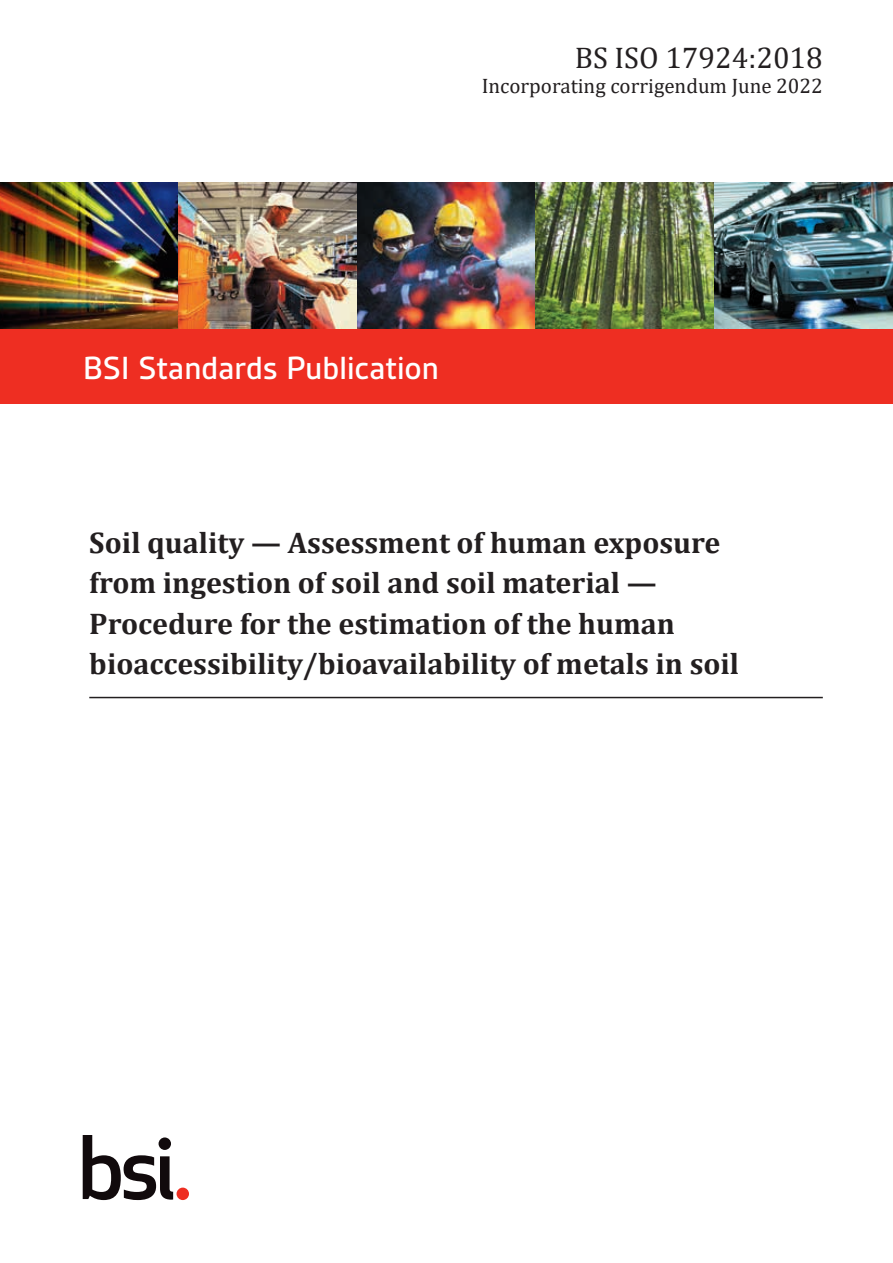
<style>
.page{position:relative;width:893px;height:1263px;background:#fff}
.page>*{position:absolute;margin:0;border:0;box-sizing:border-box;transform-origin:0 0}
.t1{font:500 34.5px "BSI Gesta";letter-spacing:-.015em;color:#fff}
.BS_Cover_Title_A{font:700 30px/40.5px "Cambria";color:#231f20}
.t2{font:30px "Cambria";color:#231f20}
.t3{font:21px "Cambria";color:#231f20}
</style>
<div class="page">
<img style="left:0;top:183px;width:179px;height:146px">
<img style="left:179px;top:183px;width:178px;height:146px">
<img style="left:357px;top:183px;width:179px;height:146px">
<img style="left:536px;top:183px;width:178px;height:146px">
<img style="left:714px;top:183px;width:179px;height:146px">
<div style="left:0;top:329px;width:893px;height:75px;background:#ee2e22"></div>
<svg style="left:83px;top:1135px;width:90px;height:65px"></svg>
<div style="left:177px;top:1187px;width:12px;height:13px;background:#ee2e22;border-radius:50%"></div>
<hr style="left:89px;top:697px;width:734px;height:1px;background:#231f20">
<p class="t2" style="left:575px;top:40px;width:250px">BS ISO 17924:2018</p>
<p class="t3" style="left:482px;top:74px;width:343px">Incorporating corrigendum June 2022</p>
<p class="t1" style="left:83px;top:350px;width:358px">BSI Standards Publication</p>
<p class="BS_Cover_Title_A" style="left:89px;top:521px;width:651px">Soil quality — Assessment of human exposure from ingestion of soil and soil material — Procedure for the estimation of the human bioaccessibility/bioavailability of metals in soil</p>
</div>
